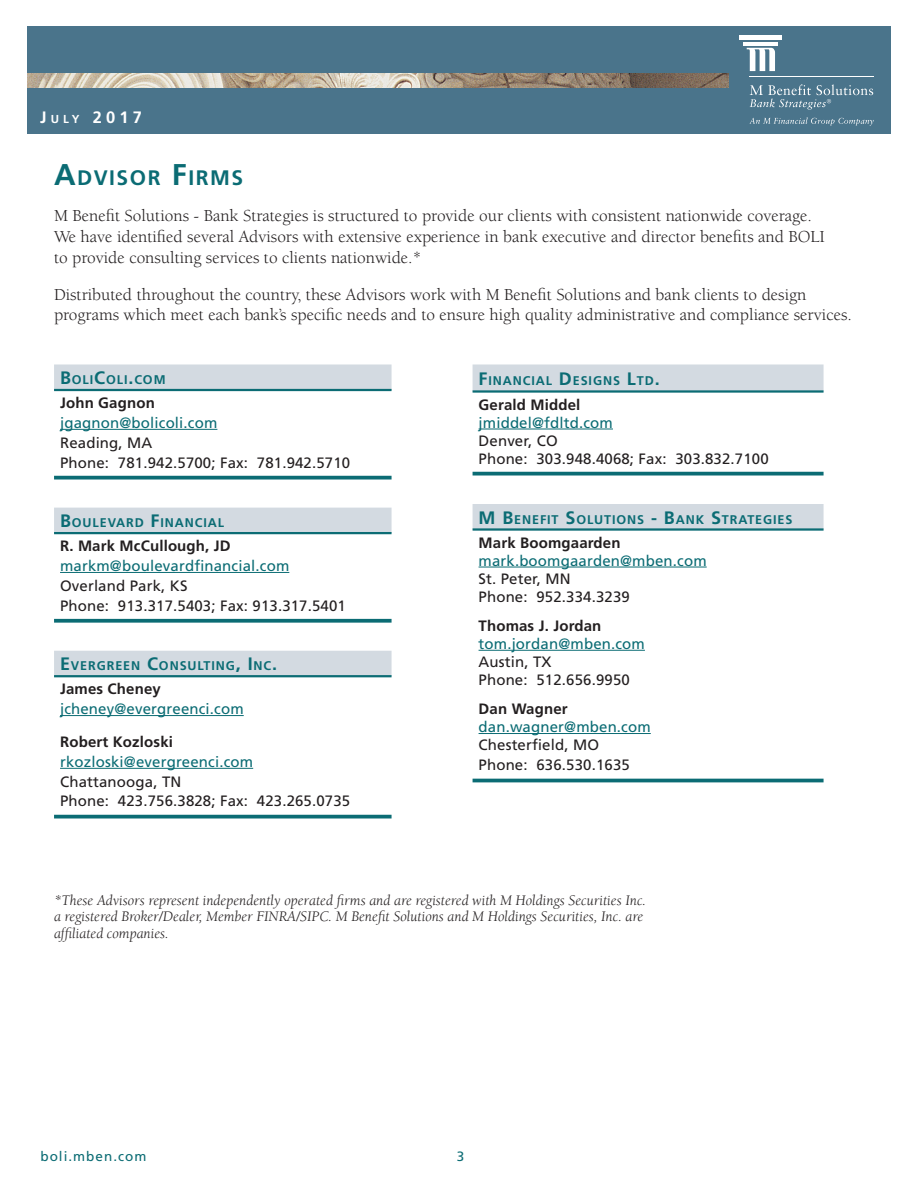
<style>
.page{position:relative;width:918px;height:1188px;background:#fff}
.page>*{position:absolute;margin:0;border:0;box-sizing:border-box;transform-origin:0 0}
.t1{font:700 21px "Frutiger LT Std";letter-spacing:.07em;color:#0b6c74}
.t2{font:17.25px/20.7px "Berkeley Std";color:#231f20}
.t3{font:700 16.5px "Frutiger LT Std";color:#fff}
.t4{font:15px/19.8px "Frutiger LT Std";letter-spacing:.01em;color:#231f20}
.t5{font:italic 15px/16.5px "Berkeley Std";color:#231f20}
.t6{font:15px "Frutiger LT Std";letter-spacing:.01em;color:#0b6c74}
.t7{font:700 15px "Frutiger LT Std";letter-spacing:.01em;color:#231f20}
.Page_Numbers{font:13.5px "Frutiger LT Std";letter-spacing:.075em;color:#0b6c74}
.t8{font:700 12.6px "Frutiger LT Std";letter-spacing:.07em;color:#0b6c74}
.s1{font-size:11.55px}
.s2{font-size:30px}
.s3{font-size:18px}
</style>
<div class="page">
<div style="left:27px;top:26px;width:729px;height:108px;background:#4a748b"></div>
<img style="left:27px;top:74px;width:702px;height:14px">
<div style="left:729px;top:26px;width:162px;height:108px;background:#4a748b"></div>
<div style="left:740px;top:35px;width:42px;height:5px;background:#fff"></div>
<hr style="left:744px;top:42px;width:34px;height:3px;background:#fff">
<hr style="left:750px;top:77px;width:124px;height:1px;background:#fff">
<svg style="left:747px;top:48px;width:28px;height:23px"></svg>
<svg style="left:750px;top:84px;width:123px;height:26px"></svg>
<svg style="left:749px;top:117px;width:125px;height:8px"></svg>
<svg style="left:54px;top:364px;width:338px;height:311px"></svg>
<hr style="left:54px;top:389px;width:338px;height:2px;background:#0b6c74">
<svg style="left:54px;top:815px;width:338px;height:4px"></svg>
<hr style="left:54px;top:675px;width:338px;height:2px;background:#0b6c74">
<svg style="left:54px;top:476px;width:338px;height:4px"></svg>
<hr style="left:54px;top:532px;width:338px;height:2px;background:#0b6c74">
<svg style="left:54px;top:619px;width:338px;height:4px"></svg>
<hr style="left:60px;top:429px;width:157px;height:1px;background:#0b6c74">
<hr style="left:60px;top:572px;width:229px;height:1px;background:#0b6c74">
<hr style="left:60px;top:715px;width:184px;height:1px;background:#0b6c74">
<hr style="left:60px;top:768px;width:193px;height:1px;background:#0b6c74">
<svg style="left:473px;top:364px;width:351px;height:164px"></svg>
<hr style="left:473px;top:779px;width:351px;height:3px;background:#0b6c74">
<hr style="left:473px;top:528px;width:351px;height:3px;background:#0b6c74">
<svg style="left:473px;top:472px;width:351px;height:4px"></svg>
<hr style="left:473px;top:390px;width:351px;height:3px;background:#0b6c74">
<hr style="left:479px;top:429px;width:134px;height:1px;background:#0b6c74">
<hr style="left:479px;top:567px;width:228px;height:1px;background:#0b6c74">
<hr style="left:479px;top:650px;width:166px;height:1px;background:#0b6c74">
<hr style="left:479px;top:733px;width:172px;height:1px;background:#0b6c74">
<p class="t3" style="left:40px;top:107px;width:103px">J<span class="s1">ULY</span> 2017</p>
<p class="t1" style="left:54px;top:165px;width:191px"><span class="s2">A</span>DVISOR <span class="s2">F</span>IRMS</p>
<p class="t2" style="left:54px;top:206px;width:772px">M Benefit Solutions - Bank Strategies is structured to provide our clients with consistent nationwide coverage.<br>We have identified several Advisors with extensive experience in bank executive and director benefits and BOLI to provide consulting services to clients nationwide.*</p>
<p class="t2" style="left:54px;top:284px;width:799px">Distributed throughout the country, these Advisors work with M Benefit Solutions and bank clients to design programs which meet each bank’s specific needs and to ensure high quality administrative and compliance services.</p>
<p class="t8" style="left:60px;top:372px;width:107px"><span class="s3">B</span>OLI<span class="s3">C</span>OLI<span class="s3">.</span>COM</p>
<p class="t7" style="left:60px;top:394px;width:96px">John Gagnon</p>
<p class="t6" style="left:60px;top:414px;width:159px">jgagnon@bolicoli.com</p>
<p class="t4" style="left:60px;top:433px;width:292px">Reading, MA<br>Phone: 781.942.5700; Fax: 781.942.5710</p>
<p class="t8" style="left:60px;top:515px;width:166px"><span class="s3">B</span>OULEVARD <span class="s3">F</span>INANCIAL</p>
<p class="t7" style="left:60px;top:537px;width:172px">R. Mark McCullough, JD</p>
<p class="t6" style="left:60px;top:557px;width:231px">markm@boulevardfinancial.com</p>
<p class="t4" style="left:60px;top:576px;width:287px">Overland Park, KS<br>Phone: 913.317.5403; Fax: 913.317.5401</p>
<p class="t8" style="left:60px;top:658px;width:219px"><span class="s3">E</span>VERGREEN <span class="s3">C</span>ONSULTING<span class="s3">, I</span> NC<span class="s3">.</span></p>
<p class="t7" style="left:60px;top:680px;width:102px">James Cheney</p>
<p class="t6" style="left:60px;top:700px;width:185px">jcheney@evergreenci.com</p>
<p class="t7" style="left:60px;top:733px;width:114px">Robert Kozloski</p>
<p class="t6" style="left:60px;top:753px;width:195px">rkozloski@evergreenci.com</p>
<p class="t4" style="left:60px;top:772px;width:292px">Chattanooga, TN<br>Phone: 423.756.3828; Fax: 423.265.0735</p>
<p class="t8" style="left:479px;top:373px;width:183px"><span class="s3">F</span>INANCIAL <span class="s3">D</span> ESIGNS <span class="s3">L</span>TD<span class="s3">.</span></p>
<p class="t7" style="left:479px;top:395px;width:103px">Gerald Middel</p>
<p class="t6" style="left:479px;top:413px;width:136px">jmiddel@fdltd.com</p>
<p class="t4" style="left:479px;top:431px;width:292px;line-height:18px">Denver, CO<br>Phone: 303.948.4068; Fax: 303.832.7100</p>
<p class="t8" style="left:479px;top:512px;width:315px"><span class="s3">M B</span>ENEFIT <span class="s3">S</span>OLUTIONS <span class="s3">- B</span>ANK <span class="s3">S</span>TRATEGIES</p>
<p class="t7" style="left:479px;top:533px;width:144px">Mark Boomgaarden</p>
<p class="t6" style="left:479px;top:551px;width:230px">mark.boomgaarden@mben.com</p>
<p class="t4" style="left:479px;top:569px;width:153px;line-height:18px">St. Peter, MN<br>Phone: 952.334.3239</p>
<p class="t7" style="left:479px;top:617px;width:124px">Thomas J. Jordan</p>
<p class="t6" style="left:479px;top:635px;width:168px">tom.jordan@mben.com</p>
<p class="t4" style="left:479px;top:653px;width:153px;line-height:18px">Austin, TX<br>Phone: 512.656.9950</p>
<p class="t7" style="left:479px;top:700px;width:91px">Dan Wagner</p>
<p class="t6" style="left:479px;top:718px;width:174px">dan.wagner@mben.com</p>
<p class="t4" style="left:479px;top:735px;width:153px;line-height:20.4px">Chesterfield, MO<br>Phone: 636.530.1635</p>
<p class="t5" style="left:54px;top:892px;width:594px">*These Advisors represent independently operated firms and are registered with M Holdings Securities Inc. a registered Broker/Dealer, Member FINRA/SIPC. M Benefit Solutions and M Holdings Securities, Inc. are affiliated companies.</p>
<p class="Page_Numbers" style="left:40px;top:1148px;width:107px">boli.mben.com</p>
<p class="Page_Numbers" style="left:457px;top:1148px;width:9px">3</p>
</div>
